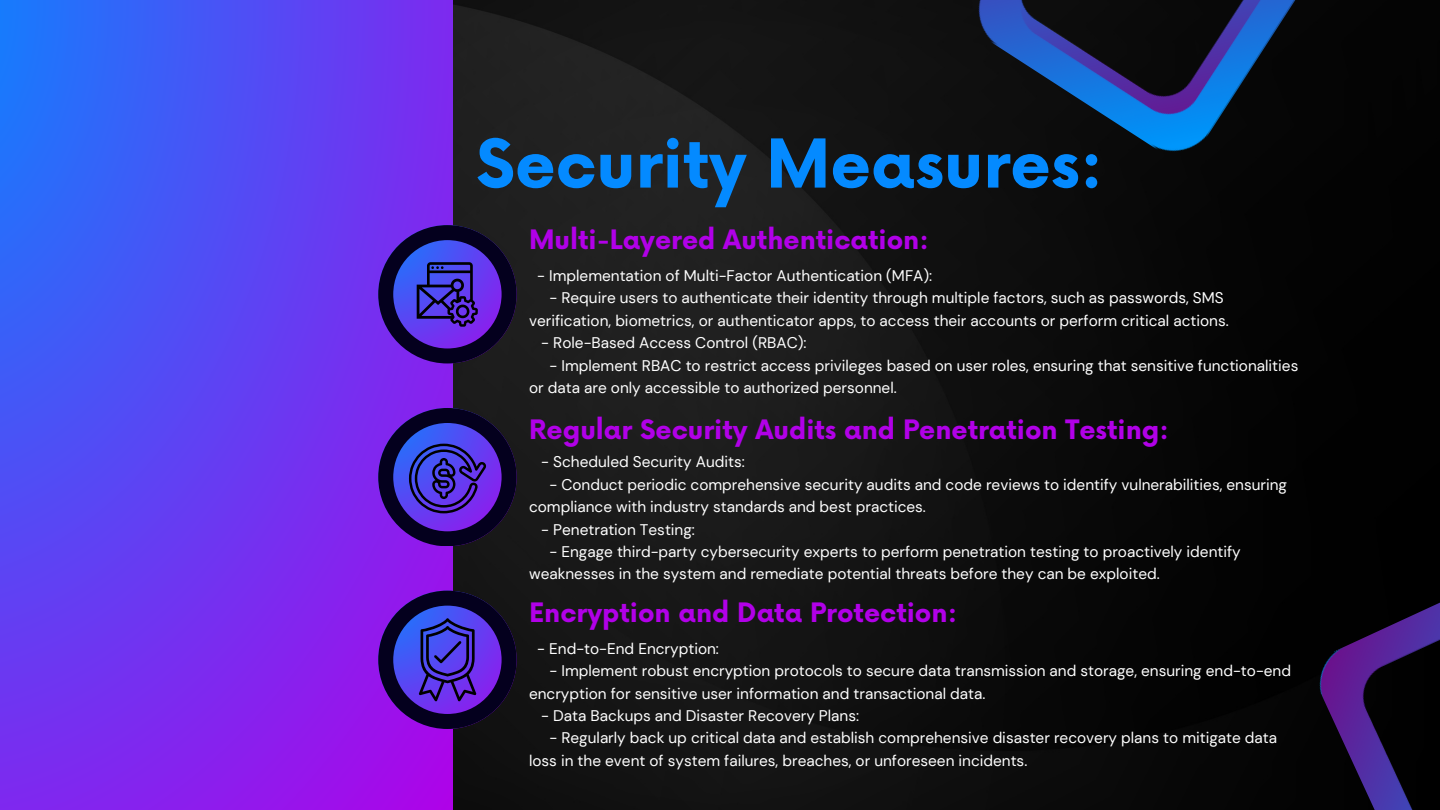
<style>
.page{position:relative;width:1440px;height:810px;background:#fff}
.page>*{position:absolute;margin:0;border:0;box-sizing:border-box;transform-origin:0 0}
.t1{font:700 65.6px "Now";color:#048aff}
.t2{font:700 26.1px "Now";color:#b100e8}
.t3{font:15.4px/22.4px "DM Sans";color:#fff}
</style>
<div class="page">
<img style="left:452px;top:0;width:988px;height:810px">
<svg style="left:0;top:0;width:452px;height:810px;background:#633ef2"></svg>
<img style="left:1307px;top:552px;width:133px;height:258px">
<img style="left:962px;top:0;width:369px;height:168px">
<svg style="left:378px;top:225px;width:138px;height:138px;background:#38238c"></svg>
<svg style="left:378px;top:408px;width:138px;height:138px;background:#38218a"></svg>
<svg style="left:378px;top:591px;width:138px;height:138px;background:#3a2089"></svg>
<p class="t1" style="left:476px;top:129px;width:629px">Security Measures:</p>
<p class="t2" style="left:529px;top:225px;width:401px">Multi-Layered Authentication:</p>
<p class="t3" style="left:537px;top:265px;width:396px">- Implementation of Multi-Factor Authentication (MFA):</p>
<p class="t3" style="left:529px;top:287px;width:701px;text-indent:20px">- Require users to authenticate their identity through multiple factors, such as passwords, SMS verification, biometrics, or authenticator apps, to access their accounts or perform critical actions.</p>
<p class="t3" style="left:541px;top:332px;width:267px">- Role-Based Access Control (RBAC):</p>
<p class="t3" style="left:529px;top:354px;width:771px;text-indent:20px">- Implement RBAC to restrict access privileges based on user roles, ensuring that sensitive functionalities or data are only accessible to authorized personnel.</p>
<p class="t2" style="left:529px;top:416px;width:641px">Regular Security Audits and Penetration Testing:</p>
<p class="t3" style="left:541px;top:451px;width:205px">- Scheduled Security Audits:</p>
<p class="t3" style="left:529px;top:473px;width:760px;text-indent:20px">- Conduct periodic comprehensive security audits and code reviews to identify vulnerabilities, ensuring compliance with industry standards and best practices.</p>
<p class="t3" style="left:541px;top:518px;width:155px">- Penetration Testing:</p>
<p class="t3" style="left:529px;top:541px;width:713px;text-indent:20px">- Engage third-party cybersecurity experts to perform penetration testing to proactively identify weaknesses in the system and remediate potential threats before they can be exploited.</p>
<p class="t2" style="left:529px;top:598px;width:429px">Encryption and Data Protection:</p>
<p class="t3" style="left:537px;top:637px;width:183px">- End-to-End Encryption:</p>
<p class="t3" style="left:529px;top:660px;width:764px;text-indent:20px">- Implement robust encryption protocols to secure data transmission and storage, ensuring end-to-end encryption for sensitive user information and transactional data.</p>
<p class="t3" style="left:541px;top:705px;width:319px">- Data Backups and Disaster Recovery Plans:</p>
<p class="t3" style="left:529px;top:727px;width:750px;text-indent:20px">- Regularly back up critical data and establish comprehensive disaster recovery plans to mitigate data loss in the event of system failures, breaches, or unforeseen incidents.</p>
</div>
